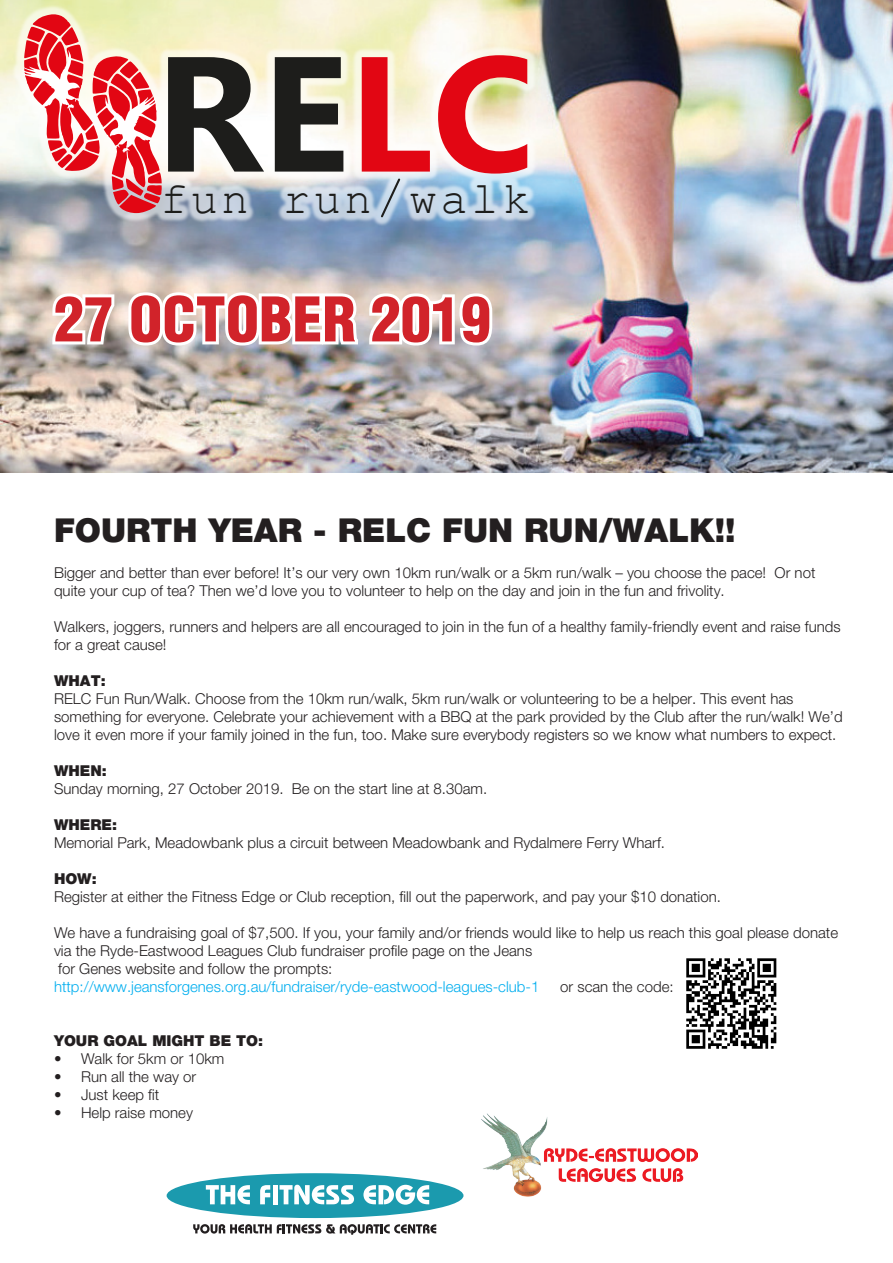
<style>
.page{position:relative;width:893px;height:1263px;background:#fff}
.page>*{position:absolute;margin:0;border:0;box-sizing:border-box;transform-origin:0 0}
.t1{font:700 163.35px "Ebrima";color:#1d1d1b}
.t2{font:900 condensed 60px "Helvetica";color:#d1232a}
.t3{font:45.6px "Courier New";letter-spacing:.075em;color:#1d1d1b}
.t4{font:900 33px "Helvetica Neue";color:#231f20}
.t5{font:300 15px/18px "Helvetica Neue";color:#231f20}
.t6{font:300 15px "Helvetica Neue";color:#00aeef}
.t7{font:900 15px "Helvetica Neue";color:#231f20}
.s1{color:#e20613}
.s2{font-size:50.85px}
</style>
<div class="page">
<img style="left:686px;top:958px;width:91px;height:91px">
<img style="left:0;top:0;width:893px;height:472px">
<div style="left:11px;top:4px;width:526px;height:223px;background:#fff;opacity:.6"></div>
<svg style="left:21px;top:14px;width:141px;height:199px"></svg>
<svg style="left:49px;top:290px;width:68px;height:57px"></svg>
<img style="left:125px;top:289px;width:370px;height:184px">
<div style="left:167px;top:1173px;width:296px;height:45px;background:#1b9aae;border-radius:50%"></div>
<svg style="left:206px;top:1185px;width:44px;height:19px"></svg>
<svg style="left:260px;top:1185px;width:10px;height:19px"></svg>
<div style="left:273px;top:1185px;width:5px;height:19px;background:#fff"></div>
<svg style="left:280px;top:1185px;width:74px;height:20px"></svg>
<svg style="left:363px;top:1185px;width:66px;height:20px"></svg>
<svg style="left:193px;top:1224px;width:243px;height:11px"></svg>
<img style="left:481px;top:1113px;width:216px;height:84px">
<p class="t1" style="left:155px;top:-8px;width:381px">RE<span class="s1">LC</span></p>
<p class="t3" style="left:160px;top:171px;width:371px">fun run<span class="s2">/</span>walk</p>
<p class="t2" style="left:54px;top:281px;width:438px">27 OCTOBER 2019</p>
<p class="t4" style="left:54px;top:511px;width:683px">FOURTH YEAR - RELC FUN RUN/WALK!!</p>
<p class="t5" style="left:54px;top:563px;width:763px">Bigger and better than ever before! It’s our very own 10km run/walk or a 5km run/walk – you choose the pace! Or not quite your cup of tea? Then we’d love you to volunteer to help on the day and join in the fun and frivolity.</p>
<p class="t5" style="left:54px;top:617px;width:788px">Walkers, joggers, runners and helpers are all encouraged to join in the fun of a healthy family-friendly event and raise funds for a great cause!</p>
<p class="t7" style="left:54px;top:672px;width:53px">WHAT:</p>
<p class="t5" style="left:54px;top:689px;width:790px">RELC Fun Run/Walk. Choose from the 10km run/walk, 5km run/walk or volunteering to be a helper. This event has something for everyone. Celebrate your achievement with a BBQ at the park provided by the Club after the run/walk! We’d love it even more if your family joined in the fun, too. Make sure everybody registers so we know what numbers to expect.</p>
<p class="t7" style="left:54px;top:762px;width:54px">WHEN:</p>
<p class="t5" style="left:54px;top:779px;width:435px">Sunday morning, 27 October 2019. Be on the start line at 8.30am.</p>
<p class="t7" style="left:54px;top:816px;width:65px">WHERE:</p>
<p class="t5" style="left:54px;top:833px;width:613px">Memorial Park, Meadowbank plus a circuit between Meadowbank and Rydalmere Ferry Wharf.</p>
<p class="t7" style="left:54px;top:870px;width:44px">HOW:</p>
<p class="t5" style="left:54px;top:887px;width:668px">Register at either the Fitness Edge or Club reception, fill out the paperwork, and pay your $10 donation.</p>
<p class="t5" style="left:54px;top:923px;width:786px">We have a fundraising goal of $7,500. If you, your family and/or friends would like to help us reach this goal please donate via the Ryde-Eastwood Leagues Club fundraiser profile page on the Jeans</p>
<p class="t5" style="left:58px;top:959px;width:276px">for Genes website and follow the prompts:</p>
<p class="t6" style="left:54px;top:977px;width:487px">http://www.jeansforgenes.org.au/fundraiser/ryde-eastwood-leagues-club-1</p>
<p class="t5" style="left:560px;top:977px;width:115px">or scan the code:</p>
<p class="t7" style="left:54px;top:1032px;width:211px">YOUR GOAL MIGHT BE TO:</p>
<p class="t5" style="left:54px;top:1049px;width:172px">• Walk for 5km or 10km</p>
<p class="t5" style="left:54px;top:1067px;width:144px">• Run all the way or</p>
<p class="t5" style="left:54px;top:1085px;width:107px">• Just keep fit</p>
<p class="t5" style="left:54px;top:1103px;width:140px">• Help raise money</p>
</div>
